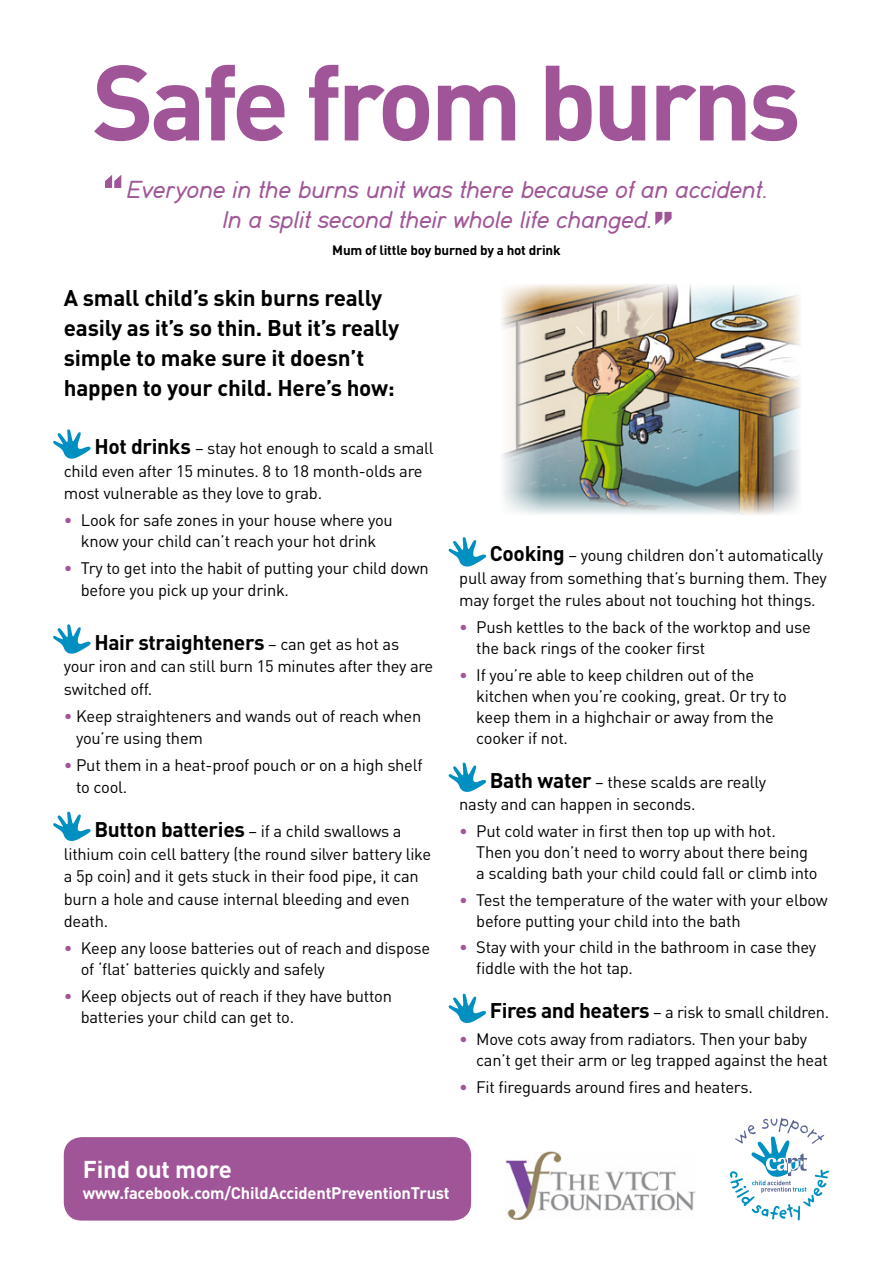
<style>
.page{position:relative;width:893px;height:1263px;background:#fff}
.page>*{position:absolute;margin:0;border:0;box-sizing:border-box;transform-origin:0 0}
.t1{font:700 105px "DIN";letter-spacing:-.04em;color:#a05598}
.t2{font:25.5px/30px "Din 17 Itlic";color:#a05598}
.t3{font:700 24px "DIN";letter-spacing:-.01em;color:#fff}
.t4{font:700 22.5px/30px "DIN";letter-spacing:-.01em;color:#000}
.t5{font:700 21px "DIN";letter-spacing:-.015em;color:#000}
.t6{font:16.5px/22.5px "DIN";letter-spacing:-.015em;color:#000}
.t7{font:700 16.5px "DIN";letter-spacing:-.01em;color:#fff}
.t8{font:700 13.5px "DIN";letter-spacing:-.015em;color:#000}
.s1{font-weight:700;font-size:21px}
.s2{color:#a05598}
.s3{font-weight:400;font-size:16.5px}
</style>
<div class="page">
<svg style="left:655px;top:212px;width:17px;height:13px"></svg>
<svg style="left:105px;top:175px;width:16px;height:13px"></svg>
<svg style="left:53px;top:429px;width:38px;height:30px"></svg>
<svg style="left:53px;top:624px;width:38px;height:30px"></svg>
<svg style="left:53px;top:811px;width:38px;height:30px"></svg>
<svg style="left:448px;top:537px;width:38px;height:30px"></svg>
<svg style="left:448px;top:762px;width:38px;height:30px"></svg>
<svg style="left:448px;top:993px;width:38px;height:30px"></svg>
<img style="left:551px;top:313px;width:199px;height:172px">
<svg style="left:502px;top:313px;width:49px;height:172px"></svg>
<img style="left:750px;top:313px;width:50px;height:172px">
<img style="left:503px;top:485px;width:297px;height:30px">
<img style="left:502px;top:284px;width:298px;height:29px">
<svg style="left:730px;top:1118px;width:99px;height:102px"></svg>
<div style="left:64px;top:1137px;width:407px;height:83px;background:#a05598;border-radius:18px"></div>
<img style="left:506px;top:1151px;width:189px;height:68px">
<p class="t1" style="left:92px;top:34px;width:710px">Safe from burns</p>
<p class="t2" style="left:221px;top:177px;width:547px;text-indent:-96px">Everyone in the burns unit was there because of an accident.<br>In a split second their whole life changed.</p>
<p class="t8" style="left:332px;top:241px;width:230px">Mum of little boy burned by a hot drink</p>
<p class="t4" style="left:64px;top:281px;width:337px">A small child’s skin burns really easily as it’s so thin. But it’s really simple to make sure it doesn’t happen to your child. Here’s how:</p>
<p class="t6" style="left:64px;top:437px;width:371px;text-indent:31px"><span class="s1">Hot drinks</span> – stay hot enough to scald a small child even after 15 minutes. 8 to 18 month-olds are most vulnerable as they love to grab.</p>
<p class="t6" style="left:64px;top:509px;width:330px;line-height:21px;text-align:center"><span class="s2">•</span> Look for safe zones in your house where you know your child can’t reach your hot drink</p>
<p class="t6" style="left:81px;top:556px;width:349px;text-indent:-17px"><span class="s2">•</span> Try to get into the habit of putting your child down before you pick up your drink.</p>
<p class="t5" style="left:94px;top:628px;width:306px">Hair straighteners <span class="s3">– can get as hot as</span></p>
<p class="t6" style="left:64px;top:655px;width:371px">your iron and can still burn 15 minutes after they are switched off.</p>
<p class="t6" style="left:76px;top:704px;width:347px;text-indent:-12px"><span class="s2">•</span> Keep straighteners and wands out of reach when you’re using them</p>
<p class="t6" style="left:76px;top:753px;width:348px;text-indent:-12px"><span class="s2">•</span> Put them in a heat-proof pouch or on a high shelf to cool.</p>
<p class="t6" style="left:64px;top:819px;width:369px;text-indent:31px"><span class="s1">Button batteries</span> – if a child swallows a lithium coin cell battery (the round silver battery like a 5p coin) and it gets stuck in their food pipe, it can burn a hole and cause internal bleeding and even death.</p>
<p class="t6" style="left:81px;top:937px;width:351px;line-height:21px;text-indent:-17px"><span class="s2">•</span> Keep any loose batteries out of reach and dispose of ‘flat’ batteries quickly and safely</p>
<p class="t6" style="left:81px;top:985px;width:313px;line-height:21px;text-indent:-17px"><span class="s2">•</span> Keep objects out of reach if they have button batteries your child can get to.</p>
<p class="t6" style="left:459px;top:544px;width:369px;text-indent:31px"><span class="s1">Cooking</span> – young children don’t automatically pull away from something that’s burning them. They may forget the rules about not touching hot things.</p>
<p class="t6" style="left:476px;top:616px;width:336px;line-height:21px;text-indent:-17px"><span class="s2">•</span> Push kettles to the back of the worktop and use the back rings of the cooker first</p>
<p class="t6" style="left:476px;top:664px;width:312px;line-height:21px;text-indent:-17px"><span class="s2">•</span> If you’re able to keep children out of the kitchen when you’re cooking, great. Or try to keep them in a highchair or away from the cooker if not.</p>
<p class="t6" style="left:459px;top:770px;width:308px;text-indent:31px"><span class="s1">Bath water</span> – these scalds are really nasty and can happen in seconds.</p>
<p class="t6" style="left:476px;top:820px;width:343px;line-height:21px;text-indent:-17px"><span class="s2">•</span> Put cold water in first then top up with hot.<br>Then you don’t need to worry about there being a scalding bath your child could fall or climb into</p>
<p class="t6" style="left:476px;top:889px;width:353px;line-height:21px;text-indent:-17px"><span class="s2">•</span> Test the temperature of the water with your elbow before putting your child into the bath</p>
<p class="t6" style="left:476px;top:936px;width:342px;line-height:21px;text-indent:-17px"><span class="s2">•</span> Stay with your child in the bathroom in case they fiddle with the hot tap.</p>
<p class="t6" style="left:490px;top:1000px;width:341px"><span class="s1">Fires and heaters</span> – a risk to small children.</p>
<p class="t6" style="left:476px;top:1028px;width:353px;line-height:21px;text-indent:-17px"><span class="s2">•</span> Move cots away from radiators. Then your baby can’t get their arm or leg trapped against the heat</p>
<p class="t6" style="left:459px;top:1075px;width:295px"><span class="s2">•</span> Fit fireguards around fires and heaters.</p>
<p class="t3" style="left:83px;top:1154px;width:150px">Find out more</p>
<p class="t7" style="left:83px;top:1182px;width:368px">www.facebook.com/ChildAccidentPreventionTrust</p>
</div>
